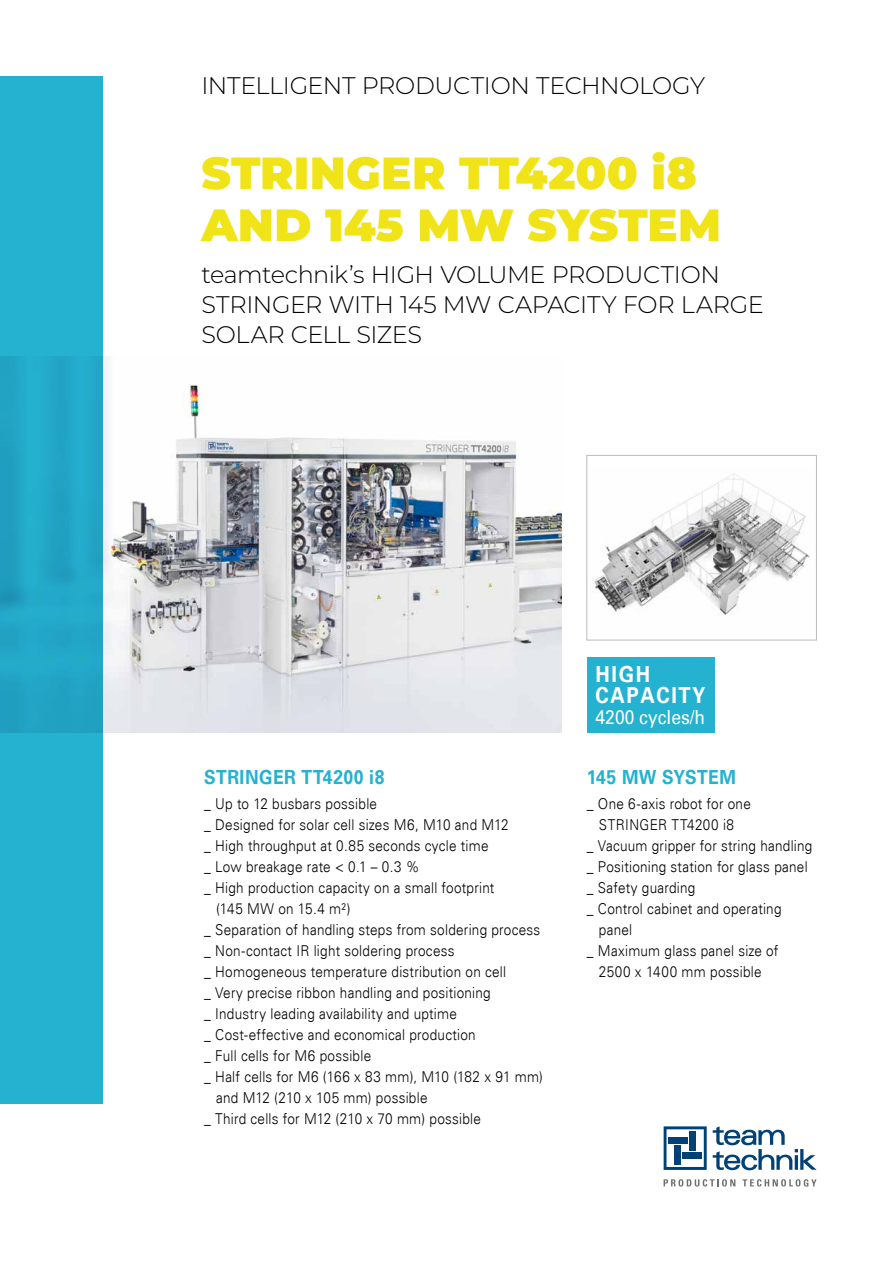
<style>
.page{position:relative;width:893px;height:1263px;background:#fff}
.page>*{position:absolute;margin:0;border:0;box-sizing:border-box;transform-origin:0 0}
.t1{font:900 45px/52.5px "Montserrat";letter-spacing:.005em;color:#f0e317}
.t2{font:300 24px/30px "Montserrat";letter-spacing:-.015em;color:#000}
.t3{font:700 22.2px "Univers";letter-spacing:.08em;color:#fff;scale:.9 1}
.t4{font:700 19.5px "Univers";letter-spacing:.025em;color:#25b1d0;scale:.9 1}
.t5{font:19.35px "Univers";color:#fff;scale:.9 1}
.t6{font:300 15px "Univers";letter-spacing:.02em;color:#000;scale:.9 1}
</style>
<div class="page">
<img style="left:102px;top:357px;width:459px;height:376px">
<div style="left:0;top:77px;width:102px;height:1027px;background:#25b1d0"></div>
<svg style="left:664px;top:1126px;width:43px;height:44px"></svg>
<div style="left:683px;top:1152px;width:19px;height:7px;background:#004177"></div>
<div style="left:668px;top:1137px;width:20px;height:7px;background:#004177"></div>
<div style="left:689px;top:1131px;width:6px;height:20px;background:#004177"></div>
<div style="left:675px;top:1145px;width:6px;height:20px;background:#004177"></div>
<svg style="left:664px;top:1179px;width:71px;height:7px"></svg>
<svg style="left:742px;top:1179px;width:75px;height:7px"></svg>
<svg style="left:713px;top:1126px;width:104px;height:44px"></svg>
<div style="left:587px;top:657px;width:127px;height:76px;background:#25b1d0"></div>
<img style="left:593px;top:473px;width:217px;height:142px">
<div style="left:586px;top:455px;width:231px;height:185px;border:1px solid #bcbcbc"></div>
<h2 class="t2" style="left:201px;top:70px;width:505px">INTELLIGENT PRODUCTION TECHNOLOGY</h2>
<h1 class="t1" style="left:201px;top:144px;width:521px">STRINGER TT4200 i8<br>AND 145 MW SYSTEM</h1>
<h2 class="t2" style="left:201px;top:259px;width:564px">teamtechnik’s HIGH VOLUME PRODUCTION<br>STRINGER WITH 145 MW CAPACITY FOR LARGE<br>SOLAR CELL SIZES</h2>
<h3 class="t4" style="left:204px;top:765px;width:202px">STRINGER TT4200 i8</h3>
<p class="t6" style="left:204px;top:795px;width:194px">_ Up to 12 busbars possible</p>
<p class="t6" style="left:204px;top:816px;width:340px">_ Designed for solar cell sizes M6, M10 and M12</p>
<p class="t6" style="left:204px;top:837px;width:318px">_ High throughput at 0.85 seconds cycle time</p>
<p class="t6" style="left:204px;top:858px;width:241px">_ Low breakage rate &lt; 0.1 – 0.3 %</p>
<p class="t6" style="left:204px;top:879px;width:324px">_ High production capacity on a small footprint</p>
<p class="t6" style="left:216px;top:900px;width:151px">(145 MW on 15.4 m²)</p>
<p class="t6" style="left:204px;top:921px;width:375px">_ Separation of handling steps from soldering process</p>
<p class="t6" style="left:204px;top:942px;width:280px">_ Non-contact IR light soldering process</p>
<p class="t6" style="left:204px;top:963px;width:337px">_ Homogeneous temperature distribution on cell</p>
<p class="t6" style="left:204px;top:984px;width:320px">_ Very precise ribbon handling and positioning</p>
<p class="t6" style="left:204px;top:1005px;width:282px">_ Industry leading availability and uptime</p>
<p class="t6" style="left:204px;top:1026px;width:303px">_ Cost-effective and economical production</p>
<p class="t6" style="left:204px;top:1047px;width:187px">_ Full cells for M6 possible</p>
<p class="t6" style="left:204px;top:1068px;width:378px">_ Half cells for M6 (166 x 83 mm), M10 (182 x 91 mm)</p>
<p class="t6" style="left:216px;top:1089px;width:236px">and M12 (210 x 105 mm) possible</p>
<p class="t6" style="left:204px;top:1110px;width:309px">_ Third cells for M12 (210 x 70 mm) possible</p>
<h3 class="t3" style="left:596px;top:661px;width:62px">HIGH</h3>
<p class="t5" style="left:596px;top:705px;width:123px">4200 cycles/h</p>
<h3 class="t3" style="left:596px;top:682px;width:124px">CAPACITY</h3>
<h3 class="t4" style="left:587px;top:765px;width:167px">145 MW SYSTEM</h3>
<p class="t6" style="left:587px;top:795px;width:184px">_ One 6-axis robot for one</p>
<p class="t6" style="left:599px;top:816px;width:152px">STRINGER TT4200 i8</p>
<p class="t6" style="left:587px;top:837px;width:252px">_ Vacuum gripper for string handling</p>
<p class="t6" style="left:587px;top:858px;width:247px">_ Positioning station for glass panel</p>
<p class="t6" style="left:587px;top:879px;width:122px">_ Safety guarding</p>
<p class="t6" style="left:587px;top:900px;width:218px">_ Control cabinet and operating</p>
<p class="t6" style="left:599px;top:921px;width:39px">panel</p>
<p class="t6" style="left:587px;top:942px;width:214px">_ Maximum glass panel size of</p>
<p class="t6" style="left:599px;top:963px;width:182px">2500 x 1400 mm possible</p>
</div>
